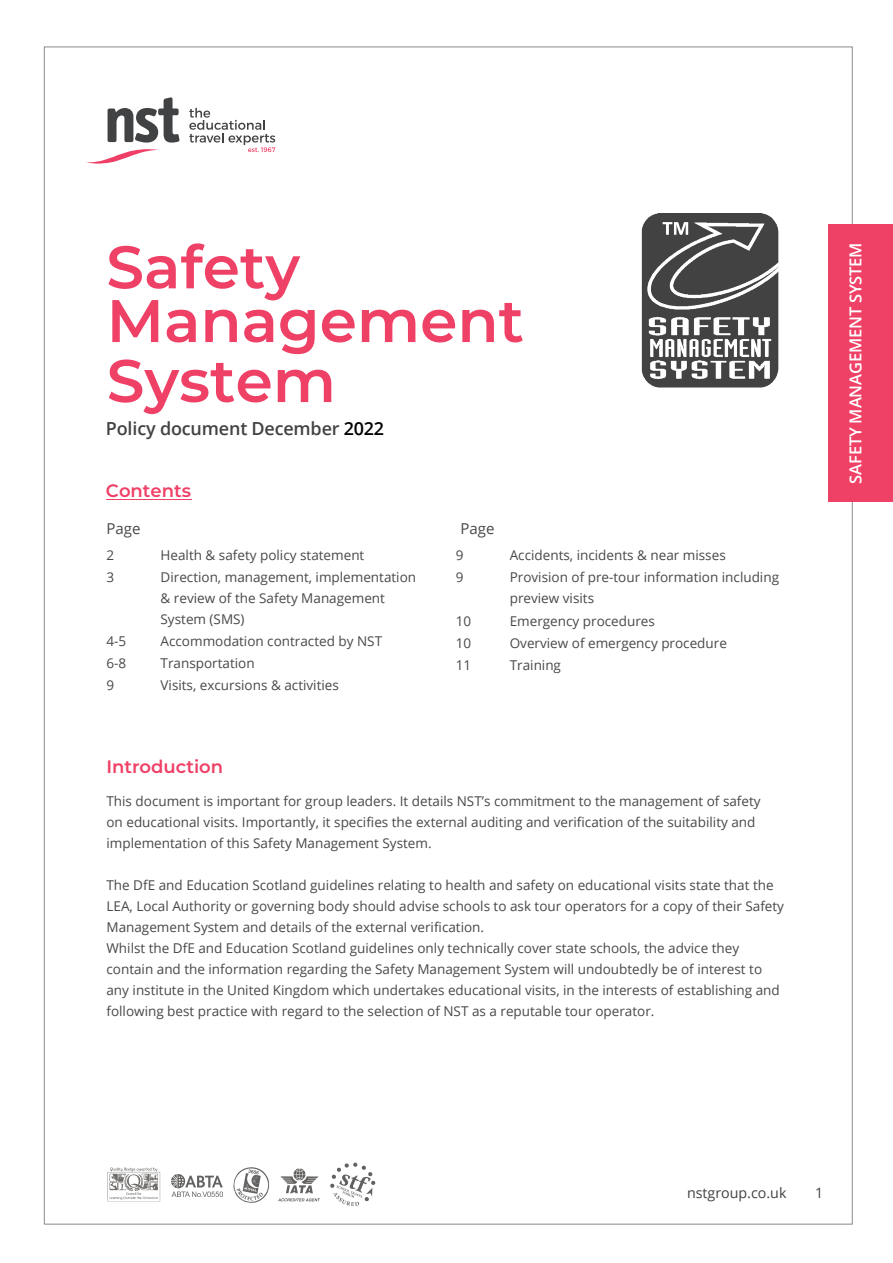
<style>
.page{position:relative;width:893px;height:1263px;background:#fff}
.page>*{position:absolute;margin:0;border:0;box-sizing:border-box;transform-origin:0 0}
.t1{font:600 60px/53.7px "Montserrat";color:#ef4066}
.t2{font:600 18px "Open Sans";letter-spacing:-.01em;color:#414241}
.t3{font:600 18px "Montserrat";color:#ef4066}
.t4{font:600 16.5px "Open Sans";letter-spacing:-.01em;color:#fff}
.t5{font:15px "Open Sans";color:#474848}
.t6{font:14.25px "Open Sans";color:#414241}
.t7{font:13.5px/21px "Open Sans";color:#474848}
.s1{color:#000}
</style>
<div class="page">
<img style="left:641px;top:214px;width:138px;height:174px">
<img style="left:330px;top:1162px;width:45px;height:44px">
<img style="left:278px;top:1168px;width:42px;height:34px">
<img style="left:233px;top:1167px;width:37px;height:36px">
<img style="left:171px;top:1174px;width:52px;height:22px">
<img style="left:107px;top:1167px;width:54px;height:35px">
<div style="left:828px;top:224px;width:65px;height:278px;background:#ef4066"></div>
<svg style="left:108px;top:97px;width:72px;height:46px"></svg>
<svg style="left:86px;top:149px;width:73px;height:15px"></svg>
<svg style="left:189px;top:108px;width:86px;height:44px"></svg>
<hr style="left:106px;top:499px;width:85px;height:1px;background:#ef4066">
<p class="t1" style="left:106px;top:237px;width:419px">Safety<br>Management</p>
<p class="t1" style="left:107px;top:351px;width:231px">System</p>
<p class="t2" style="left:106px;top:417px;width:280px">Policy document December <span class="s1">2022</span></p>
<p class="t3" style="left:106px;top:478px;width:87px">Contents</p>
<p class="t5" style="left:107px;top:519px;width:36px">Page</p>
<p class="t5" style="left:461px;top:519px;width:36px">Page</p>
<p class="t7" style="left:107px;top:544px;width:9px">2</p>
<p class="t7" style="left:161px;top:544px;width:205px">Health &amp; safety policy statement</p>
<p class="t7" style="left:107px;top:566px;width:9px">3</p>
<p class="t7" style="left:161px;top:566px;width:257px">Direction, management, implementation</p>
<p class="t7" style="left:161px;top:587px;width:226px">&amp; review of the Safety Management</p>
<p class="t7" style="left:161px;top:608px;width:86px">System (SMS)</p>
<p class="t7" style="left:107px;top:630px;width:21px">4-5</p>
<p class="t7" style="left:161px;top:630px;width:223px">Accommodation contracted by NST</p>
<p class="t7" style="left:107px;top:652px;width:21px">6-8</p>
<p class="t7" style="left:161px;top:652px;width:96px">Transportation</p>
<p class="t7" style="left:107px;top:674px;width:9px">9</p>
<p class="t7" style="left:161px;top:674px;width:180px">Visits, excursions &amp; activities</p>
<p class="t3" style="left:107px;top:754px;width:118px">Introduction</p>
<p class="t7" style="left:456px;top:544px;width:9px">9</p>
<p class="t7" style="left:510px;top:544px;width:217px">Accidents, incidents &amp; near misses</p>
<p class="t7" style="left:456px;top:566px;width:9px">9</p>
<p class="t7" style="left:510px;top:566px;width:271px">Provision of pre-tour information including</p>
<p class="t7" style="left:510px;top:587px;width:86px">preview visits</p>
<p class="t7" style="left:456px;top:610px;width:17px">10</p>
<p class="t7" style="left:510px;top:610px;width:147px">Emergency procedures</p>
<p class="t7" style="left:456px;top:632px;width:17px">10</p>
<p class="t7" style="left:510px;top:632px;width:219px">Overview of emergency procedure</p>
<p class="t7" style="left:456px;top:655px;width:17px">11</p>
<p class="t7" style="left:510px;top:655px;width:53px">Training</p>
<p class="t7" style="left:106px;top:791px;width:656px">This document is important for group leaders. It details NST’s commitment to the management of safety on educational visits. Importantly, it specifies the external auditing and verification of the suitability and implementation of this Safety Management System.</p>
<p class="t7" style="left:106px;top:875px;width:679px">The DfE and Education Scotland guidelines relating to health and safety on educational visits state that the<br>LEA, Local Authority or governing body should advise schools to ask tour operators for a copy of their Safety<br>Management System and details of the external verification.</p>
<p class="t7" style="left:106px;top:938px;width:675px">Whilst the DfE and Education Scotland guidelines only technically cover state schools, the advice they contain and the information regarding the Safety Management System will undoubtedly be of interest to any institute in the United Kingdom which undertakes educational visits, in the interests of establishing and following best practice with regard to the selection of NST as a reputable tour operator.</p>
<p class="t4" style="left:844px;top:484px;width:243px;rotate:-90deg">SAFETY MANAGEMENT SYSTEM</p>
<p class="t6" style="left:687px;top:1183px;width:101px">nstgroup.co.uk</p>
<p class="t6" style="left:815px;top:1183px;width:10px">1</p>
</div>
